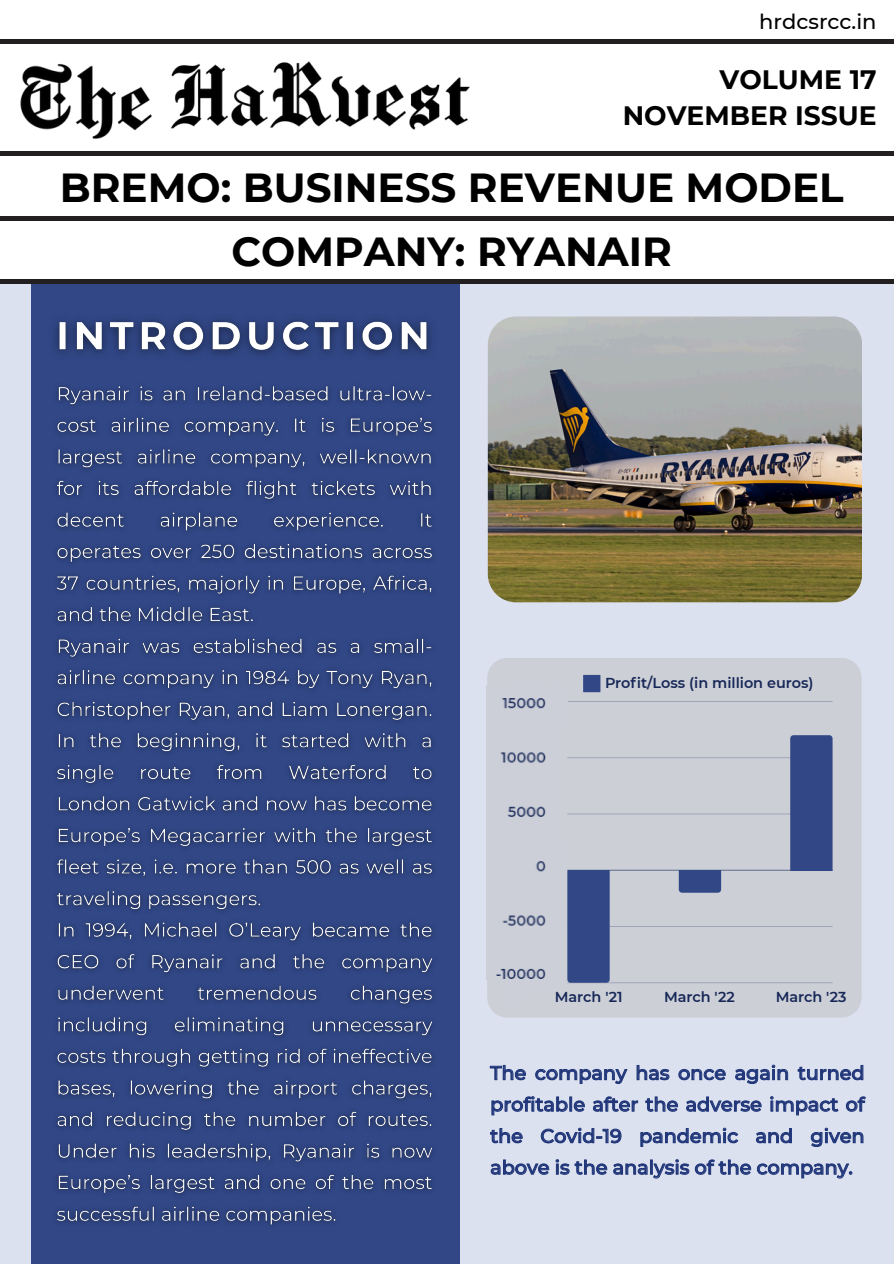
<style>
.page{position:relative;width:894px;height:1264px;background:#fff}
.page>*{position:absolute;margin:0;border:0;box-sizing:border-box;transform-origin:0 0}
.t1{font:700 40.5px "Montserrat";color:#000}
.t2{font:700 26.55px/36.6px "Montserrat";color:#000;text-align:right}
.t3{font:500 21px "Montserrat";color:#000}
.t4{font:500 19.2px/31.5px "Montserrat";color:#203679;text-align:justify}
.t5{font:600 14.4px "Montserrat";color:#172757}
</style>
<div class="page">
<img style="left:20px;top:64px;width:132px;height:75px">
<img style="left:171px;top:61px;width:298px;height:69px">
<hr style="left:0;top:151px;width:893px;height:4px;background:#231f20">
<hr style="left:0;top:40px;width:893px;height:4px;background:#231f20">
<div style="left:0;top:284px;width:893px;height:979px;background:#dce1ef"></div>
<div style="left:487px;top:658px;width:374px;height:359px;background:#cccfd6"></div>
<hr style="left:0;top:216px;width:893px;height:4px;background:#231f20">
<div style="left:31px;top:284px;width:429px;height:979px;background:#314786"></div>
<div style="left:0;top:279px;width:893px;height:5px;background:#231f20"></div>
<hr style="left:567px;top:982px;width:265px;height:1px;background:#aab0be">
<hr style="left:567px;top:926px;width:265px;height:1px;background:#9ea4b6">
<hr style="left:567px;top:870px;width:265px;height:1px;background:#172757;opacity:.6">
<hr style="left:567px;top:813px;width:265px;height:1px;background:#b4b9c5">
<hr style="left:567px;top:757px;width:265px;height:1px;background:#a8aebd">
<hr style="left:567px;top:701px;width:265px;height:1px;background:#a1a7b8">
<svg style="left:678px;top:870px;width:43px;height:22px"></svg>
<div style="left:790px;top:735px;width:42px;height:135px;background:#314786"></div>
<img style="left:487px;top:316px;width:374px;height:286px">
<div style="left:486px;top:685px;width:14px;height:294px;background:#cccfd7"></div>
<img style="left:56px;top:386px;width:377px;height:839px">
<img style="left:55px;top:319px;width:376px;height:36px">
<svg style="left:489px;top:1064px;width:374px;height:20px"></svg>
<svg style="left:491px;top:1096px;width:374px;height:19px"></svg>
<svg style="left:490px;top:1127px;width:373px;height:20px"></svg>
<svg style="left:490px;top:1159px;width:362px;height:19px"></svg>
<svg style="left:500px;top:675px;width:109px;height:333px;background:#b0b6c7"></svg>
<p class="t3" style="left:759px;top:9px;width:119px">hrdcsrcc.in</p>
<p class="t2" style="left:622px;top:61px;width:255px">VOLUME 17<br>NOVEMBER ISSUE</p>
<p class="t1" style="left:60px;top:163px;width:785px">BREMO: BUSINESS REVENUE MODEL</p>
<h2 class="t1" style="left:231px;top:226px;width:442px">COMPANY: RYANAIR</h2>
<p class="t5" style="left:605px;top:674px;width:210px">Profit/Loss (in million euros)</p>
<p class="t5" style="left:554px;top:987px;width:69px">March '21</p>
<p class="t5" style="left:664px;top:987px;width:72px">March '22</p>
<p class="t5" style="left:775px;top:987px;width:72px">March '23</p>
<p class="t4" style="left:490px;top:1057px;width:376px">The company has once again turned profitable after the adverse impact of the Covid-19 pandemic and given above is the analysis of the company.</p>
</div>
